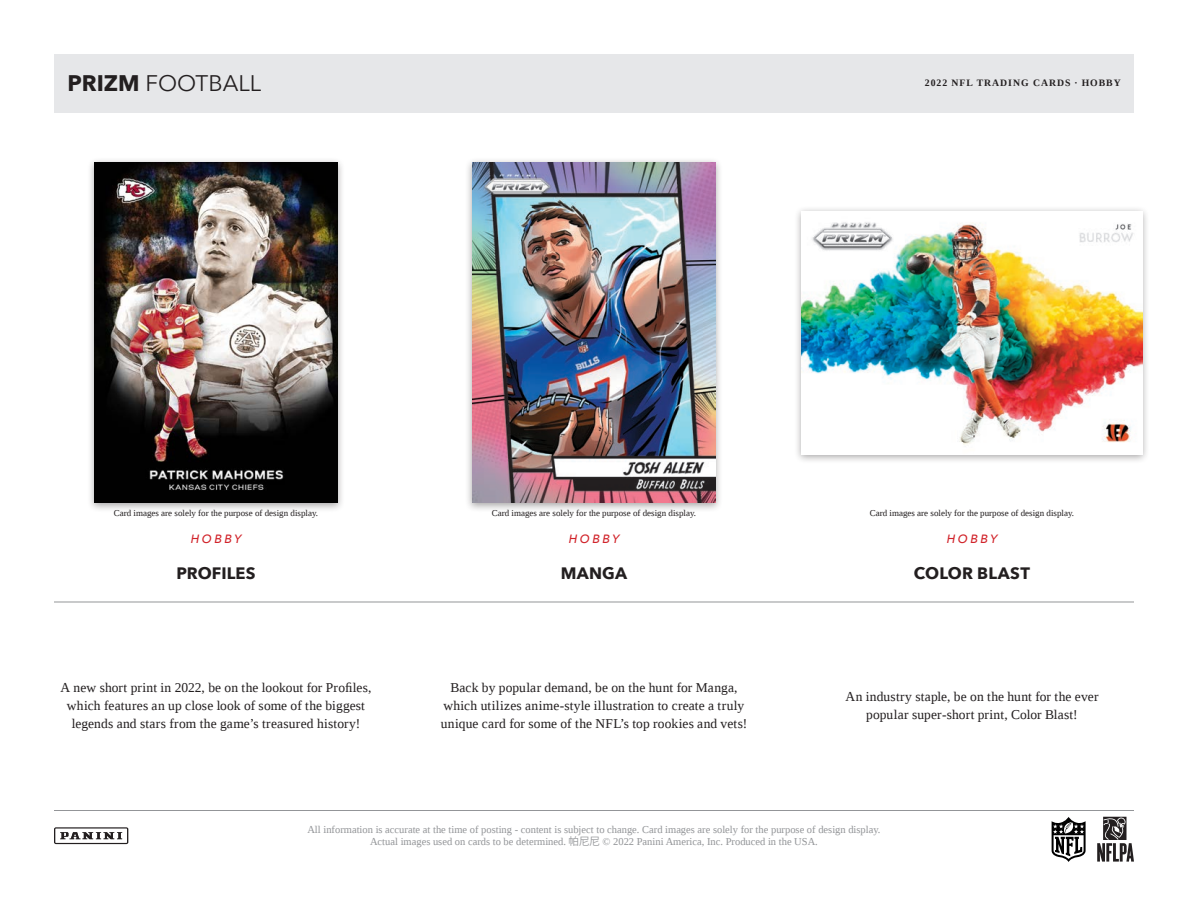
<style>
.page{position:relative;width:1188px;height:918px;background:#fff}
.page>*{position:absolute;margin:0;border:0;box-sizing:border-box;transform-origin:0 0}
.t1{font:22.5px "Avenir Next";color:#231f20}
.t2{font:700 16.5px "Avenir Next";letter-spacing:.01em;color:#231f20}
.t3{font:13.5px/18px "Liberation Serif";letter-spacing:.01em;color:#231f20;text-align:center}
.t4{font:italic 500 12px "Avenir Next";letter-spacing:.205em;color:#d1232a}
.t5{font:10.5px/12.6px "Liberation Serif";color:#939598;text-align:center}
.t6{font:700 9.75px "Liberation Serif";letter-spacing:.1em;color:#231f20}
.t7{font:9px "Liberation Serif";color:#231f20}
.s1{font-weight:700}
.s2{font-family:"Koz Go Pr 6 N"}
</style>
<div class="page">
<hr style="left:54px;top:602px;width:1080px;height:1px;background:#939598">
<div style="left:87px;top:157px;width:258px;height:356px;background:#231f20;opacity:.4"></div>
<img style="left:94px;top:163px;width:243px;height:340px">
<div style="left:465px;top:158px;width:258px;height:355px;background:#231f20;opacity:.4"></div>
<img style="left:472px;top:163px;width:244px;height:340px">
<div style="left:795px;top:206px;width:355px;height:258px;background:#231f20;opacity:.4"></div>
<img style="left:802px;top:211px;width:340px;height:243px">
<hr style="left:54px;top:810px;width:1080px;height:1px;background:#939598">
<svg style="left:54px;top:827px;width:74px;height:17px"></svg>
<svg style="left:1097px;top:817px;width:37px;height:45px"></svg>
<svg style="left:1051px;top:817px;width:35px;height:45px"></svg>
<div style="left:54px;top:54px;width:1080px;height:58px;background:#e6e7e9"></div>
<p class="t1" style="left:68px;top:64px;width:195px"><span class="s1">PRIZM</span> FOOTBALL</p>
<p class="t6" style="left:925px;top:77px;width:198px">2022 NFL TRADING CARDS · HOBBY</p>
<p class="t7" style="left:114px;top:507px;width:206px">Card images are solely for the purpose of design display.</p>
<p class="t7" style="left:492px;top:507px;width:206px">Card images are solely for the purpose of design display.</p>
<p class="t7" style="left:870px;top:507px;width:206px">Card images are solely for the purpose of design display.</p>
<p class="t4" style="left:191px;top:528px;width:52px">HOBBY</p>
<p class="t4" style="left:569px;top:528px;width:52px">HOBBY</p>
<p class="t4" style="left:947px;top:528px;width:52px">HOBBY</p>
<p class="t2" style="left:176px;top:559px;width:81px">PROFILES</p>
<p class="t2" style="left:561px;top:559px;width:68px">MANGA</p>
<p class="t2" style="left:914px;top:559px;width:118px">COLOR BLAST</p>
<p class="t3" style="left:60px;top:678px;width:313px">A new short print in 2022, be on the lookout for Profiles, which features an up close look of some of the biggest legends and stars from the game’s treasured history!</p>
<p class="t3" style="left:441px;top:678px;width:308px">Back by popular demand, be on the hunt for Manga, which utilizes anime-style illustration to create a truly unique card for some of the NFL’s top rookies and vets!</p>
<p class="t3" style="left:845px;top:687px;width:255px">An industry staple, be on the hunt for the ever popular super-short print, Color Blast!</p>
<p class="t5" style="left:307px;top:823px;width:575px">All information is accurate at the time of posting - content is subject to change. Card images are solely for the purpose of design display.<br>Actual images used on cards to be determined. <span class="s2">帕尼尼</span> © 2022 Panini America, Inc. Produced in the USA.</p>
</div>
